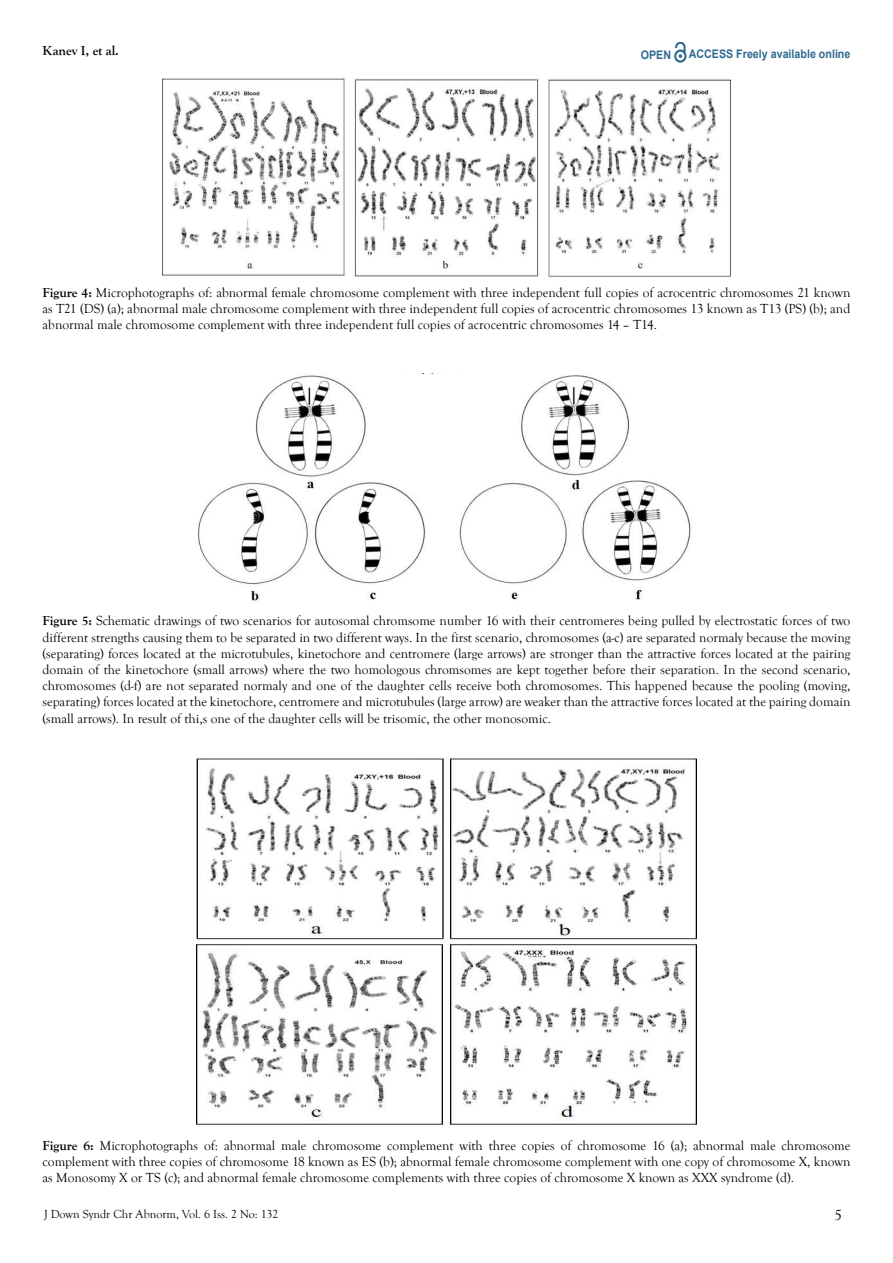
<style>
.page{position:relative;width:893px;height:1263px;background:#fff}
.page>*{position:absolute;margin:0;border:0;box-sizing:border-box;transform-origin:0 0}
.t1{font:15px "Goudy Old Style T";color:#000}
.t2{font:13.5px/16.2px "Goudy Old Style T";color:#000;text-align:justify}
.t3{font:700 13.5px "Goudy Old Style T";color:#000}
.t4{font:12px "Goudy Old Style T";color:#000}
.t5{font:700 11.85px "Arial";color:#2e6b8f;scale:.91 1}
.s1{font-weight:700}
</style>
<div class="page">
<svg style="left:674px;top:43px;width:12px;height:20px"></svg>
<img style="left:163px;top:78px;width:567px;height:198px">
<img style="left:197px;top:375px;width:494px;height:227px">
<div style="left:395px;top:374px;width:90px;height:12px;background:#fff"></div>
<img style="left:196px;top:758px;width:500px;height:367px">
<p class="t3" style="left:43px;top:43px;width:78px">Kanev I, et al.</p>
<p class="t5" style="left:641px;top:47px;width:35px">OPEN</p>
<p class="t5" style="left:689px;top:46px;width:179px">ACCESS Freely available online</p>
<p class="t2" style="left:43px;top:284px;width:809px"><span class="s1">Figure 4:</span> Microphotographs of: abnormal female chromosome complement with three independent full copies of acrocentric chromosomes 21 known as T21 (DS) (a); abnormal male chromosome complement with three independent full copies of acrocentric chromosomes 13 known as T13 (PS) (b); and abnormal male chromosome complement with three independent full copies of acrocentric chromosomes 14 – T14.</p>
<p class="t2" style="left:43px;top:613px;width:809px"><span class="s1">Figure 5:</span> Schematic drawings of two scenarios for autosomal chromsome number 16 with their centromeres being pulled by electrostatic forces of two different strengths causing them to be separated in two different ways. In the first scenario, chromosomes (a-c) are separated normaly because the moving (separating) forces located at the microtubules, kinetochore and centromere (large arrows) are stronger than the attractive forces located at the pairing domain of the kinetochore (small arrows) where the two homologous chromsomes are kept together before their separation. In the second scenario, chromosomes (d-f) are not separated normaly and one of the daughter cells receive both chromosomes. This happened because the pooling (moving, separating) forces located at the kinetochore, centromere and microtubules (large arrow) are weaker than the attractive forces located at the pairing domain (small arrows). In result of thi,s one of the daughter cells will be trisomic, the other monosomic.</p>
<p class="t2" style="left:43px;top:1138px;width:809px"><span class="s1">Figure 6:</span> Microphotographs of: abnormal male chromosome complement with three copies of chromosome 16 (a); abnormal male chromosome complement with three copies of chromosome 18 known as ES (b); abnormal female chromosome complement with one copy of chromosome X, known as Monosomy X or TS (c); and abnormal female chromosome complements with three copies of chromosome X known as XXX syndrome (d).</p>
<p class="t4" style="left:44px;top:1207px;width:236px">J Down Syndr Chr Abnorm, Vol. 6 Iss. 2 No: 132</p>
<p class="t1" style="left:834px;top:1207px;width:9px">5</p>
</div>
